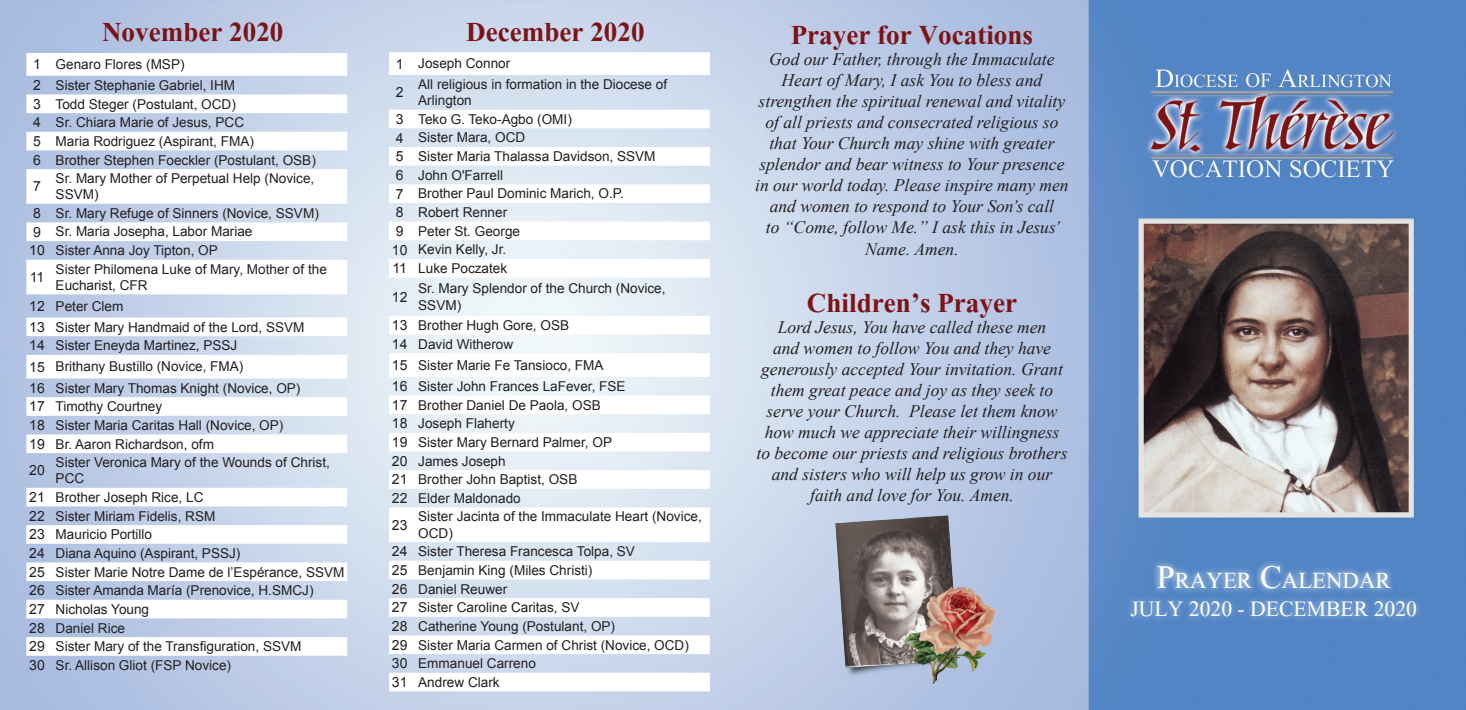
<style>
.page{position:relative;width:1466px;height:710px;background:#fff}
.page>*{position:absolute;margin:0;border:0;box-sizing:border-box;transform-origin:0 0}
.t1{font:700 35px "Kokila";color:#7c1317}
.t2{font:29.4px "Kokila";color:#fff}
.t3{font:28px "Kokila";color:#fff}
.t4{font:italic 17.5px/21px "Times New Roman";color:#231f20;text-align:center}
.t5{font:14px "Arial";color:#231f20}
.t6{font:13.65px/16.3px "Arial";color:#231f20}
.s1{font-size:42px}
</style>
<div class="page">
<img style="left:0;top:0;width:1465px;height:709px">
<div style="left:1150px;top:558px;width:246px;height:36px;background:#fff;opacity:.96"></div>
<div style="left:1124px;top:594px;width:298px;height:28px;background:#fff;opacity:.58"></div>
<img style="left:821px;top:507px;width:183px;height:176px">
<svg style="left:26px;top:53px;width:321px;height:602px"></svg>
<svg style="left:389px;top:52px;width:320px;height:638px"></svg>
<p class="t1" style="left:102px;top:15px;width:183px">November 2020</p>
<p class="t5" style="left:33px;top:55px;width:9px">1</p>
<p class="t6" style="left:56px;top:56px;width:130px">Genaro Flores (MSP)</p>
<p class="t5" style="left:33px;top:76px;width:9px">2</p>
<p class="t6" style="left:56px;top:77px;width:181px">Sister Stephanie Gabriel, IHM</p>
<p class="t5" style="left:33px;top:94px;width:9px">3</p>
<p class="t6" style="left:56px;top:96px;width:182px">Todd Steger (Postulant, OCD)</p>
<p class="t5" style="left:33px;top:113px;width:9px">4</p>
<p class="t6" style="left:56px;top:114px;width:190px">Sr. Chiara Marie of Jesus, PCC</p>
<p class="t5" style="left:33px;top:132px;width:9px">5</p>
<p class="t6" style="left:56px;top:133px;width:200px">Maria Rodriguez (Aspirant, FMA)</p>
<p class="t5" style="left:33px;top:150px;width:9px">6</p>
<p class="t6" style="left:56px;top:152px;width:262px">Brother Stephen Foeckler (Postulant, OSB)</p>
<p class="t5" style="left:33px;top:177px;width:9px">7</p>
<p class="t6" style="left:56px;top:170px;width:260px">Sr. Mary Mother of Perpetual Help (Novice,<br>SSVM)</p>
<p class="t5" style="left:33px;top:204px;width:9px">8</p>
<p class="t6" style="left:56px;top:205px;width:265px">Sr. Mary Refuge of Sinners (Novice, SSVM)</p>
<p class="t5" style="left:33px;top:222px;width:9px">9</p>
<p class="t6" style="left:56px;top:223px;width:198px">Sr. Maria Josepha, Labor Mariae</p>
<p class="t5" style="left:29px;top:241px;width:17px">10</p>
<p class="t6" style="left:56px;top:242px;width:164px">Sister Anna Joy Tipton, OP</p>
<p class="t5" style="left:30px;top:267px;width:16px">11</p>
<p class="t6" style="left:56px;top:260px;width:273px">Sister Philomena Luke of Mary, Mother of the<br>Eucharist, CFR</p>
<p class="t5" style="left:29px;top:296px;width:17px">12</p>
<p class="t6" style="left:56px;top:297px;width:69px">Peter Clem</p>
<p class="t5" style="left:29px;top:317px;width:17px">13</p>
<p class="t6" style="left:56px;top:318px;width:250px">Sister Mary Handmaid of the Lord, SSVM</p>
<p class="t5" style="left:29px;top:336px;width:17px">14</p>
<p class="t6" style="left:56px;top:337px;width:183px">Sister Eneyda Martinez, PSSJ</p>
<p class="t5" style="left:29px;top:357px;width:17px">15</p>
<p class="t6" style="left:56px;top:358px;width:189px">Brithany Bustillo (Novice, FMA)</p>
<p class="t5" style="left:29px;top:378px;width:17px">16</p>
<p class="t6" style="left:56px;top:379px;width:246px">Sister Mary Thomas Knight (Novice, OP)</p>
<p class="t5" style="left:29px;top:397px;width:17px">17</p>
<p class="t6" style="left:56px;top:398px;width:108px">Timothy Courtney</p>
<p class="t5" style="left:29px;top:415px;width:17px">18</p>
<p class="t6" style="left:56px;top:417px;width:229px">Sister Maria Caritas Hall (Novice, OP)</p>
<p class="t5" style="left:29px;top:434px;width:17px">19</p>
<p class="t6" style="left:56px;top:435px;width:160px">Br. Aaron Richardson, ofm</p>
<p class="t5" style="left:29px;top:461px;width:17px">20</p>
<p class="t6" style="left:56px;top:454px;width:276px">Sister Veronica Mary of the Wounds of Christ,<br>PCC</p>
<p class="t5" style="left:29px;top:487px;width:17px">21</p>
<p class="t6" style="left:56px;top:488px;width:149px">Brother Joseph Rice, LC</p>
<p class="t5" style="left:29px;top:506px;width:17px">22</p>
<p class="t6" style="left:56px;top:507px;width:161px">Sister Miriam Fidelis, RSM</p>
<p class="t5" style="left:29px;top:525px;width:17px">23</p>
<p class="t6" style="left:56px;top:526px;width:98px">Mauricio Portillo</p>
<p class="t5" style="left:29px;top:543px;width:17px">24</p>
<p class="t6" style="left:56px;top:544px;width:186px">Diana Aquino (Aspirant, PSSJ)</p>
<p class="t5" style="left:29px;top:562px;width:17px">25</p>
<p class="t6" style="left:56px;top:563px;width:290px">Sister Marie Notre Dame de l’Espérance, SSVM</p>
<p class="t5" style="left:29px;top:580px;width:17px">26</p>
<p class="t6" style="left:56px;top:582px;width:259px">Sister Amanda María (Prenovice, H.SMCJ)</p>
<p class="t5" style="left:29px;top:599px;width:17px">27</p>
<p class="t6" style="left:56px;top:600px;width:95px">Nicholas Young</p>
<p class="t5" style="left:29px;top:618px;width:17px">28</p>
<p class="t6" style="left:56px;top:619px;width:71px">Daniel Rice</p>
<p class="t5" style="left:29px;top:636px;width:17px">29</p>
<p class="t6" style="left:56px;top:637px;width:247px">Sister Mary of the Transfiguration, SSVM</p>
<p class="t5" style="left:29px;top:655px;width:17px">30</p>
<p class="t6" style="left:56px;top:656px;width:177px">Sr. Allison Gliot (FSP Novice)</p>
<p class="t1" style="left:466px;top:14px;width:180px">December 2020</p>
<p class="t5" style="left:396px;top:54px;width:9px">1</p>
<p class="t6" style="left:418px;top:56px;width:93px">Joseph Connor</p>
<p class="t5" style="left:396px;top:83px;width:9px">2</p>
<p class="t6" style="left:418px;top:76px;width:250px">All religious in formation in the Diocese of<br>Arlington</p>
<p class="t5" style="left:396px;top:110px;width:9px">3</p>
<p class="t6" style="left:418px;top:111px;width:155px">Teko G. Teko-Agbo (OMI)</p>
<p class="t5" style="left:396px;top:128px;width:9px">4</p>
<p class="t6" style="left:418px;top:129px;width:109px">Sister Mara, OCD</p>
<p class="t5" style="left:396px;top:147px;width:9px">5</p>
<p class="t6" style="left:418px;top:148px;width:239px">Sister Maria Thalassa Davidson, SSVM</p>
<p class="t5" style="left:396px;top:166px;width:9px">6</p>
<p class="t6" style="left:418px;top:167px;width:86px">John O'Farrell</p>
<p class="t5" style="left:396px;top:184px;width:9px">7</p>
<p class="t6" style="left:418px;top:185px;width:207px">Brother Paul Dominic Marich, O.P.</p>
<p class="t5" style="left:396px;top:203px;width:9px">8</p>
<p class="t6" style="left:418px;top:204px;width:90px">Robert Renner</p>
<p class="t5" style="left:396px;top:221px;width:9px">9</p>
<p class="t6" style="left:418px;top:223px;width:103px">Peter St. George</p>
<p class="t5" style="left:392px;top:240px;width:17px">10</p>
<p class="t6" style="left:418px;top:241px;width:89px">Kevin Kelly, Jr.</p>
<p class="t5" style="left:392px;top:259px;width:16px">11</p>
<p class="t6" style="left:418px;top:260px;width:90px">Luke Poczatek</p>
<p class="t5" style="left:392px;top:287px;width:17px">12</p>
<p class="t6" style="left:418px;top:280px;width:249px">Sr. Mary Splendor of the Church (Novice,<br>SSVM)</p>
<p class="t5" style="left:392px;top:316px;width:17px">13</p>
<p class="t6" style="left:418px;top:317px;width:152px">Brother Hugh Gore, OSB</p>
<p class="t5" style="left:392px;top:334px;width:17px">14</p>
<p class="t6" style="left:418px;top:335px;width:96px">David Witherow</p>
<p class="t5" style="left:392px;top:355px;width:17px">15</p>
<p class="t6" style="left:418px;top:356px;width:187px">Sister Marie Fe Tansioco, FMA</p>
<p class="t5" style="left:392px;top:376px;width:17px">16</p>
<p class="t6" style="left:418px;top:378px;width:209px">Sister John Frances LaFever, FSE</p>
<p class="t5" style="left:392px;top:395px;width:17px">17</p>
<p class="t6" style="left:418px;top:396px;width:184px">Brother Daniel De Paola, OSB</p>
<p class="t5" style="left:392px;top:414px;width:17px">18</p>
<p class="t6" style="left:418px;top:415px;width:98px">Joseph Flaherty</p>
<p class="t5" style="left:392px;top:432px;width:17px">19</p>
<p class="t6" style="left:418px;top:434px;width:195px">Sister Mary Bernard Palmer, OP</p>
<p class="t5" style="left:392px;top:451px;width:17px">20</p>
<p class="t6" style="left:418px;top:452px;width:89px">James Joseph</p>
<p class="t5" style="left:392px;top:470px;width:17px">21</p>
<p class="t6" style="left:418px;top:471px;width:161px">Brother John Baptist, OSB</p>
<p class="t5" style="left:392px;top:488px;width:17px">22</p>
<p class="t6" style="left:418px;top:489px;width:104px">Elder Maldonado</p>
<p class="t5" style="left:392px;top:515px;width:17px">23</p>
<p class="t6" style="left:418px;top:508px;width:285px">Sister Jacinta of the Immaculate Heart (Novice,<br>OCD)</p>
<p class="t5" style="left:392px;top:542px;width:17px">24</p>
<p class="t6" style="left:418px;top:543px;width:218px">Sister Theresa Francesca Tolpa, SV</p>
<p class="t5" style="left:392px;top:560px;width:17px">25</p>
<p class="t6" style="left:418px;top:561px;width:176px">Benjamin King (Miles Christi)</p>
<p class="t5" style="left:392px;top:579px;width:17px">26</p>
<p class="t6" style="left:418px;top:580px;width:90px">Daniel Reuwer</p>
<p class="t5" style="left:392px;top:597px;width:17px">27</p>
<p class="t6" style="left:418px;top:599px;width:163px">Sister Caroline Caritas, SV</p>
<p class="t5" style="left:392px;top:616px;width:17px">28</p>
<p class="t6" style="left:418px;top:617px;width:198px">Catherine Young (Postulant, OP)</p>
<p class="t5" style="left:392px;top:635px;width:17px">29</p>
<p class="t6" style="left:418px;top:636px;width:272px">Sister Maria Carmen of Christ (Novice, OCD)</p>
<p class="t5" style="left:392px;top:653px;width:17px">30</p>
<p class="t6" style="left:418px;top:654px;width:119px">Emmanuel Carreno</p>
<p class="t5" style="left:392px;top:672px;width:17px">31</p>
<p class="t6" style="left:418px;top:673px;width:83px">Andrew Clark</p>
<p class="t1" style="left:790px;top:18px;width:244px">Prayer for Vocations</p>
<p class="t4" style="left:755px;top:48px;width:315px">God our Father, through the Immaculate Heart of Mary, I ask You to bless and strengthen the spiritual renewal and vitality of all priests and consecrated religious so that Your Church may shine with greater splendor and bear witness to Your presence in our world today. Please inspire many men and women to respond to Your Son’s call<br>to “Come, follow Me.” I ask this in Jesus’ Name. Amen.</p>
<p class="t1" style="left:806px;top:285px;width:212px">Children’s Prayer</p>
<p class="t4" style="left:756px;top:315px;width:312px">Lord Jesus, You have called these men<br>and women to follow You and they have generously accepted Your invitation. Grant them great peace and joy as they seek to serve your Church. Please let them know how much we appreciate their willingness to become our priests and religious brothers and sisters who will help us grow in our faith and love for You. Amen.</p>
<p class="t2" style="left:1156px;top:562px;width:235px"><span class="s1">P</span>rayer <span class="s1">C</span>alendar</p>
<p class="t3" style="left:1130px;top:591px;width:288px">JULY 2020 - DECEMBER 2020</p>
</div>
